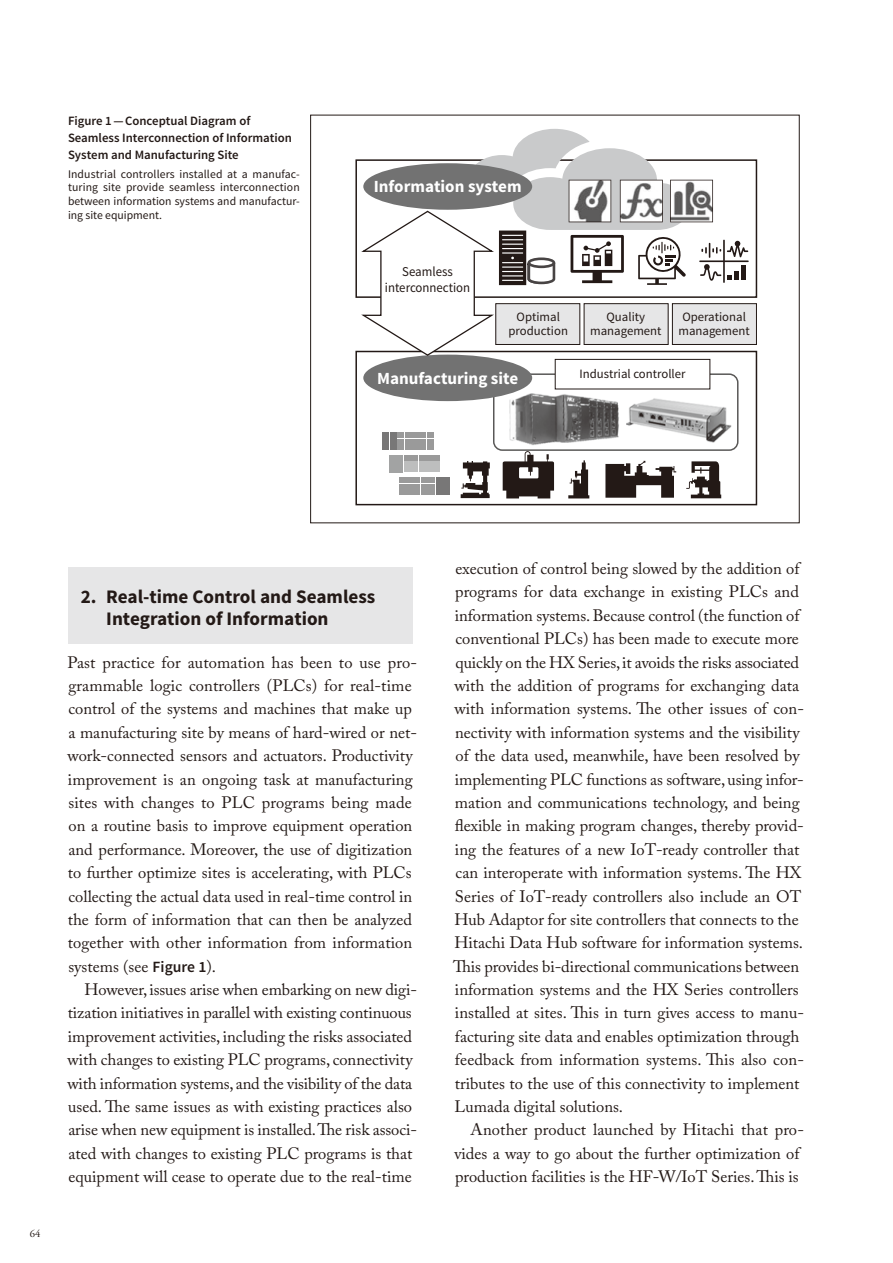
<style>
.page{position:relative;width:893px;height:1263px;background:#fff}
.page>*{position:absolute;margin:0;border:0;box-sizing:border-box;transform-origin:0 0}
.t1{font:700 19.2px/21.3px "Source Sans Pro";color:#231916}
.t2{font:700 16.95px "Source Sans Pro";color:#fff}
.t3{font:16.5px/23.4px "Adobe Caslon Pro";color:#231916}
.t4{font:13.5px/15.8px "Source Sans Pro";color:#231916;text-align:center;scale:.95 1}
.t5{font:600 12.75px/17px "Source Sans Pro";color:#231916}
.t6{font:12.75px/13.5px "Source Sans Pro";color:#231916;text-align:center}
.t7{font:11.7px/13.8px "Source Sans Pro";color:#231916;text-align:justify}
.t8{font:10.65px "Adobe Garamond Pro";color:#231916}
.s1{color:#fff}
.s2{font-family:"Source Sans Pro";font-weight:600;font-size:15.6px}
</style>
<div class="page">
<div style="left:68px;top:568px;width:344px;height:76px;background:#e6e6e7"></div>
<svg style="left:355px;top:258px;width:403px;height:248px"></svg>
<div style="left:397px;top:439px;width:7px;height:11px;background:#9a9a9a"></div>
<div style="left:405px;top:439px;width:6px;height:11px;background:#9a9a9a"></div>
<div style="left:412px;top:439px;width:6px;height:11px;background:#9a9a9a"></div>
<div style="left:420px;top:439px;width:6px;height:11px;background:#9a9a9a"></div>
<div style="left:427px;top:439px;width:6px;height:11px;background:#9a9a9a"></div>
<div style="left:397px;top:432px;width:7px;height:6px;background:#9a9a9a"></div>
<svg style="left:405px;top:432px;width:28px;height:6px"></svg>
<div style="left:443px;top:478px;width:7px;height:17px;background:#787777"></div>
<div style="left:436px;top:478px;width:6px;height:17px;background:#787777"></div>
<div style="left:429px;top:484px;width:6px;height:11px;background:#9a9a9a"></div>
<div style="left:421px;top:484px;width:6px;height:11px;background:#9a9a9a"></div>
<div style="left:414px;top:484px;width:6px;height:11px;background:#9a9a9a"></div>
<div style="left:406px;top:484px;width:6px;height:11px;background:#9a9a9a"></div>
<div style="left:399px;top:484px;width:6px;height:11px;background:#9a9a9a"></div>
<svg style="left:399px;top:478px;width:36px;height:5px"></svg>
<div style="left:389px;top:455px;width:6px;height:17px;background:#a2a3a3"></div>
<div style="left:397px;top:455px;width:6px;height:17px;background:#a2a3a3"></div>
<div style="left:404px;top:461px;width:6px;height:11px;background:#bdbebe"></div>
<div style="left:411px;top:461px;width:7px;height:11px;background:#bdbebe"></div>
<div style="left:419px;top:461px;width:6px;height:11px;background:#bdbebe"></div>
<div style="left:426px;top:461px;width:7px;height:11px;background:#bdbebe"></div>
<div style="left:434px;top:461px;width:6px;height:11px;background:#bdbebe"></div>
<svg style="left:404px;top:455px;width:36px;height:5px"></svg>
<svg style="left:461px;top:461px;width:29px;height:37px"></svg>
<svg style="left:503px;top:451px;width:51px;height:47px"></svg>
<svg style="left:568px;top:460px;width:21px;height:38px"></svg>
<svg style="left:605px;top:461px;width:71px;height:37px"></svg>
<svg style="left:686px;top:461px;width:35px;height:37px"></svg>
<img style="left:509px;top:391px;width:110px;height:56px">
<img style="left:626px;top:395px;width:107px;height:49px">
<div style="left:555px;top:359px;width:155px;height:30px;background:#fff"></div>
<div style="left:555px;top:359px;width:155px;height:30px;border:1px solid #231916"></div>
<div style="left:363px;top:355px;width:169px;height:46px;background:#727272;border-radius:50%"></div>
<svg style="left:359px;top:129px;width:390px;height:228px"></svg>
<p class="t5" style="left:68px;top:114px;width:225px">Figure 1 — Conceptual Diagram of<br>Seamless Interconnection of Information<br>System and Manufacturing Site</p>
<p class="t7" style="left:68px;top:168px;width:233px">Industrial controllers installed at a manufac&shy;turing site provide seamless interconnection between information systems and manufactur&shy;ing site equipment.</p>
<p class="t2" style="left:374px;top:177px;width:149px">Information system</p>
<p class="t4" style="left:385px;top:265px;width:91px">Seamless interconnection</p>
<p class="t6" style="left:508px;top:311px;width:61px">Optimal production</p>
<p class="t6" style="left:590px;top:311px;width:73px">Quality management</p>
<p class="t6" style="left:678px;top:311px;width:73px">Operational management</p>
<p class="t6" style="left:579px;top:369px;width:108px">Industrial controller</p>
<p class="t2" style="left:377px;top:368px;width:143px">Manufacturing site</p>
<p class="t8" style="left:30px;top:1228px;width:15px">64<span class="s1">.</span></p>
<p class="t1" style="left:106px;top:588px;width:271px;text-indent:-26px">2. Real-time Control and Seamless<br>Integration of Information</p>
<p class="t3" style="left:67px;top:652px;width:351px">Past practice for automation has been to use pro&shy;grammable logic controllers (PLCs) for real-time control of the systems and machines that make up a manufacturing site by means of hard-wired or net&shy;work-connected sensors and actuators. Productivity improvement is an ongoing task at manufacturing sites with changes to PLC programs being made on a routine basis to improve equipment operation and performance. Moreover, the use of digitization to further optimize sites is accelerating, with PLCs collecting the actual data used in real-time control in the form of information that can then be analyzed together with other information from information systems (see <span class="s2">Figure 1</span>).</p>
<p class="t3" style="left:67px;top:980px;width:351px;text-indent:17px">However, issues arise when embarking on new digi&shy;tization initiatives in parallel with existing continuous improvement activities, including the risks associated with changes to existing PLC programs, connectivity with information systems, and the visibility of the data used. The same issues as with existing practices also arise when new equipment is installed. The risk associ&shy;ated with changes to existing PLC programs is that equipment will cease to operate due to the real-time</p>
<p class="t3" style="left:453px;top:559px;width:352px">execution of control being slowed by the addition of programs for data exchange in existing PLCs and information systems. Because control (the function of conventional PLCs) has been made to execute more quickly on the HX Series, it avoids the risks associated with the addition of programs for exchanging data with information systems. The other issues of con&shy;nectivity with information systems and the visibility of the data used, meanwhile, have been resolved by implementing PLC functions as software, using infor&shy;mation and communications technology, and being flexible in making program changes, thereby provid&shy;ing the features of a new IoT-ready controller that can interoperate with information systems. The HX Series of IoT-ready controllers also include an OT Hub Adaptor for site controllers that connects to the Hitachi Data Hub software for information systems.<br>This provides bi-directional communications between information systems and the HX Series controllers installed at sites. This in turn gives access to manu&shy;facturing site data and enables optimization through feedback from information systems. This also con&shy;tributes to the use of this connectivity to implement Lumada digital solutions.</p>
<p class="t3" style="left:454px;top:1120px;width:351px;text-indent:16px">Another product launched by Hitachi that pro&shy;vides a way to go about the further optimization of production facilities is the HF-W/IoT Series. This is</p>
</div>
